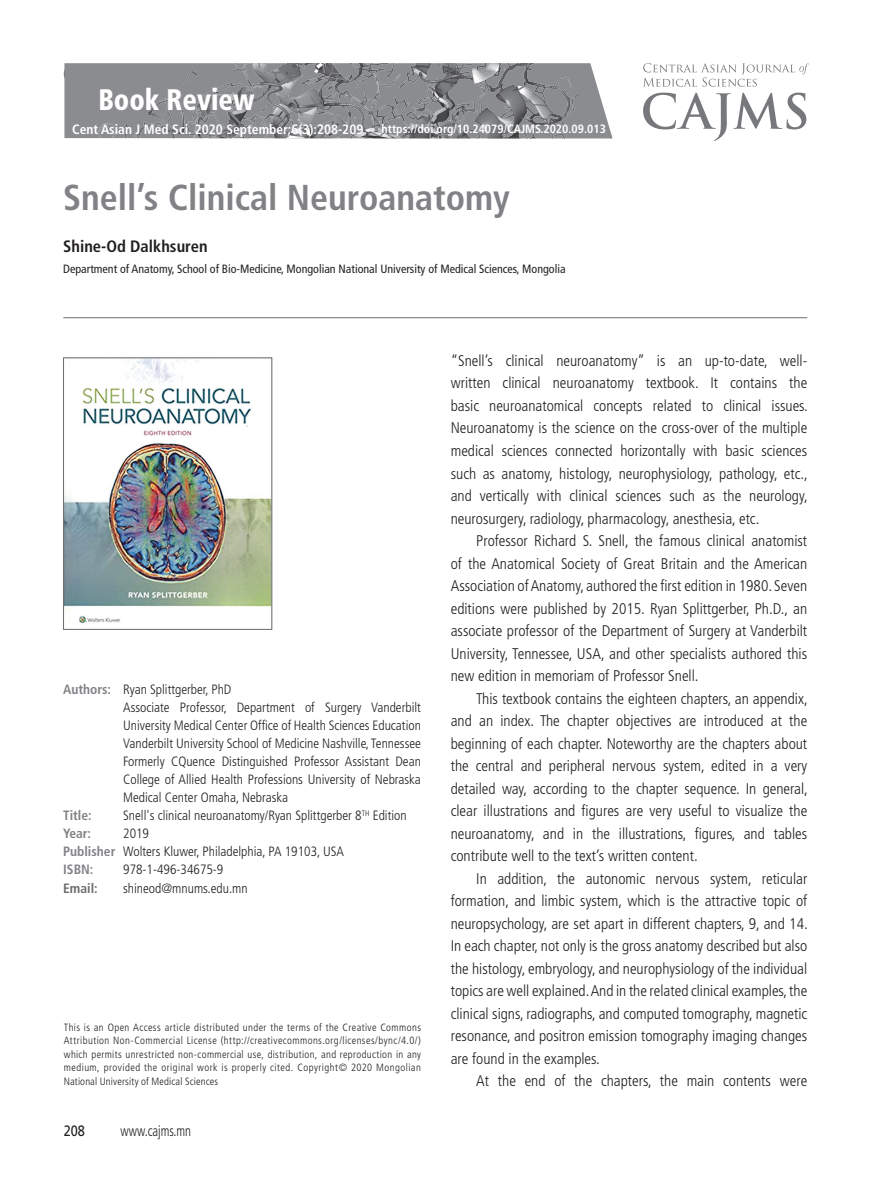
<style>
.page{position:relative;width:893px;height:1191px;background:#fff}
.page>*{position:absolute;margin:0;border:0;box-sizing:border-box;transform-origin:0 0}
.Un_garchig{font:700 condensed 36px "Frutiger LT Std";color:#808285}
.t1{font:900 condensed 29.7px "Frutiger LT Std";color:#fff;scale:.91 1}
.Ner{font:700 condensed 16.5px "Frutiger LT Std";color:#231f20}
.text{font:300 condensed 15.45px/22.5px "Frutiger LT Std";color:#231f20;text-align:justify}
.No_tab{font:300 condensed 15.45px/22.5px "Frutiger LT Std";color:#231f20;text-align:justify}
.t2{font:300 condensed 15px "Frutiger LT Std";color:#231f20;scale:.85 1}
.t3{font:15px "Frutiger LT Std";color:#231f20;scale:.85 1}
.text-2{font:300 condensed 13.5px/18px "Frutiger LT Std";color:#231f20;text-align:justify}
.t4{font:700 condensed 13.5px "Frutiger LT Std";color:#fff}
.t5{font:700 condensed 13.5px "Frutiger LT Std";color:#808285}
.text-3{font:700 condensed 13.5px "Frutiger LT Std";color:#6c6d70}
.Ner-2{font:condensed 12px "Frutiger LT Std";color:#231f20}
.t6{font:700 condensed 12px "Frutiger LT Std";color:#fff}
.t7{font:300 condensed 10.5px/13.5px "Frutiger LT Std";letter-spacing:.015em;color:#231f20;text-align:justify}
.s1{font-weight:700;color:#808285}
</style>
<div class="page">
<img style="left:65px;top:359px;width:205px;height:265px">
<div style="left:63px;top:357px;width:209px;height:272px;border:1px solid #6c6d70"></div>
<hr style="left:63px;top:317px;width:744px;height:1px;background:#6c6d70">
<img style="left:64px;top:63px;width:549px;height:75px">
<svg style="left:643px;top:63px;width:166px;height:24px"></svg>
<svg style="left:643px;top:93px;width:163px;height:48px"></svg>
<p class="t1" style="left:98px;top:82px;width:173px">Book Review</p>
<p class="t4" style="left:72px;top:121px;width:296px">Cent Asian J Med Sci. 2020 September;6(3):208-209.</p>
<p class="t6" style="left:382px;top:122px;width:226px">https://doi.org/10.24079/CAJMS.2020.09.013</p>
<p class="Un_garchig" style="left:63px;top:176px;width:448px">Snell’s Clinical Neuroanatomy</p>
<p class="Ner" style="left:63px;top:237px;width:146px">Shine-Od Dalkhsuren</p>
<p class="Ner-2" style="left:63px;top:262px;width:504px">Department of Anatomy, School of Bio-Medicine, Mongolian National University of Medical Sciences, Mongolia</p>
<p class="text-2" style="left:63px;top:681px;width:170px"><span class="s1">Authors:</span> Ryan Splittgerber, PhD</p>
<p class="text-2" style="left:123px;top:699px;width:299px">Associate Professor, Department of Surgery Vanderbilt University Medical Center Office of Health Sciences Education Vanderbilt University School of Medicine Nashville, Tennessee Formerly CQuence Distinguished Professor Assistant Dean College of Allied Health Professions University of Nebraska Medical Center Omaha, Nebraska</p>
<p class="t5" style="left:63px;top:807px;width:30px">Title:</p>
<p class="text-2" style="left:123px;top:807px;width:285px">Snell's clinical neuroanatomy/Ryan Splittgerber 8<sup>TH</sup> Edition</p>
<p class="t5" style="left:63px;top:825px;width:29px">Year:</p>
<p class="text-2" style="left:123px;top:825px;width:27px">2019</p>
<p class="text-2" style="left:63px;top:843px;width:282px"><span class="s1">Publisher</span> Wolters Kluwer, Philadelphia, PA 19103, USA</p>
<p class="t5" style="left:63px;top:861px;width:32px">ISBN:</p>
<p class="text-2" style="left:123px;top:861px;width:102px">978-1-496-34675-9</p>
<p class="text-3" style="left:63px;top:879px;width:36px">Email:</p>
<p class="text-2" style="left:123px;top:879px;width:126px">shineod@mnums.edu.mn</p>
<p class="t7" style="left:64px;top:1020px;width:359px">This is an Open Access article distributed under the terms of the Creative Commons Attribution Non-Commercial License (http://creativecommons.org/licenses/bync/4.0/) which permits unrestricted non-commercial use, distribution, and reproduction in any medium, provided the original work is properly cited. Copyright© 2020 Mongolian National University of Medical Sciences</p>
<p class="t3" style="left:64px;top:1122px;width:27px">208</p>
<p class="t2" style="left:120px;top:1122px;width:85px">www.cajms.mn</p>
<p class="No_tab" style="left:451px;top:349px;width:359px">“Snell’s clinical neuroanatomy” is an up-to-date, well&shy;written clinical neuroanatomy textbook. It contains the basic neuroanatomical concepts related to clinical issues.<br>Neuroanatomy is the science on the cross-over of the multiple medical sciences connected horizontally with basic sciences such as anatomy, histology, neurophysiology, pathology, etc., and vertically with clinical sciences such as the neurology, neurosurgery, radiology, pharmacology, anesthesia, etc.</p>
<p class="text" style="left:451px;top:529px;width:358px;text-indent:26px">Professor Richard S. Snell, the famous clinical anatomist of the Anatomical Society of Great Britain and the American Association of Anatomy, authored the first edition in 1980. Seven editions were published by 2015. Ryan Splittgerber, Ph.D., an associate professor of the Department of Surgery at Vanderbilt University, Tennessee, USA, and other specialists authored this new edition in memoriam of Professor Snell.</p>
<p class="text" style="left:451px;top:687px;width:359px;text-indent:26px">This textbook contains the eighteen chapters, an appendix, and an index. The chapter objectives are introduced at the beginning of each chapter. Noteworthy are the chapters about the central and peripheral nervous system, edited in a very detailed way, according to the chapter sequence. In general, clear illustrations and figures are very useful to visualize the neuroanatomy, and in the illustrations, figures, and tables contribute well to the text’s written content.</p>
<p class="text" style="left:451px;top:867px;width:359px;text-indent:26px">In addition, the autonomic nervous system, reticular formation, and limbic system, which is the attractive topic of neuropsychology, are set apart in different chapters, 9, and 14.<br>In each chapter, not only is the gross anatomy described but also the histology, embryology, and neurophysiology of the individual topics are well explained. And in the related clinical examples, the clinical signs, radiographs, and computed tomography, magnetic resonance, and positron emission tomography imaging changes are found in the examples.</p>
<p class="text" style="left:476px;top:1069px;width:332px">At the end of the chapters, the main contents were</p>
</div>
